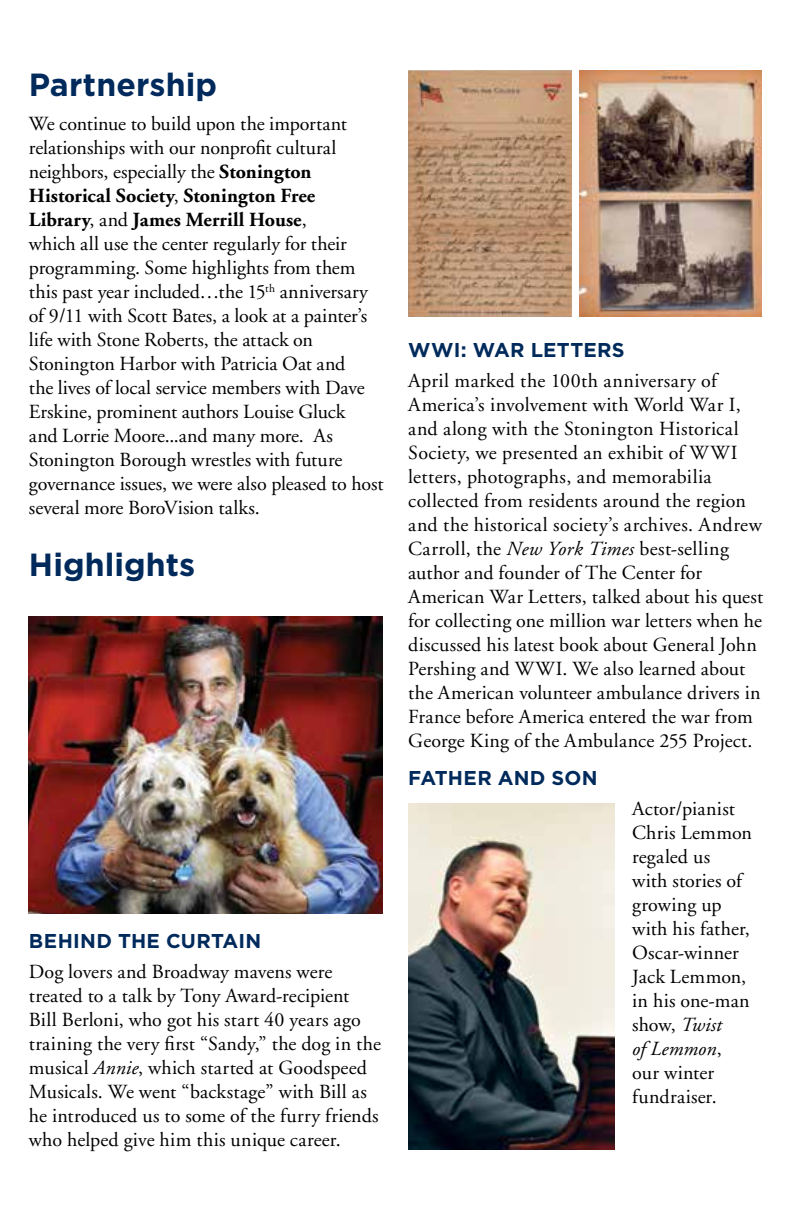
<style>
.page{position:relative;width:792px;height:1224px;background:#fff}
.page>*{position:absolute;margin:0;border:0;box-sizing:border-box;transform-origin:0 0}
.t1{font:700 32px "Gotham";letter-spacing:.005em;color:#002a5c}
.t2{font:20px/24px "Adobe Garamond";letter-spacing:.005em;color:#000}
.t3{font:700 20px "Gotham";letter-spacing:.01em;color:#002a5c}
.s1{font-weight:700}
.s2{font-style:italic}
</style>
<div class="page">
<img style="left:28px;top:616px;width:354px;height:298px">
<img style="left:408px;top:71px;width:163px;height:246px">
<img style="left:580px;top:71px;width:182px;height:246px">
<img style="left:408px;top:804px;width:206px;height:346px">
<h1 class="t1" style="left:29px;top:64px;width:190px">Partnership</h1>
<p class="t2" style="left:29px;top:112px;width:356px">We continue to build upon the important relationships with our nonprofit cultural neighbors, especially the <span class="s1">Stonington Historical Society</span>, <span class="s1">Stonington Free Library</span>, and <span class="s1">James Merrill House</span>,<br>which all use the center regularly for their programming. Some highlights from them this past year included…the 15<sup>th</sup> anniversary of 9/11 with Scott Bates, a look at a painter’s life with Stone Roberts, the attack on Stonington Harbor with Patricia Oat and<br>the lives of local service members with Dave Erskine, prominent authors Louise Gluck<br>and Lorrie Moore...and many more. As Stonington Borough wrestles with future governance issues, we were also pleased to host several more BoroVision talks.</p>
<h1 class="t1" style="left:29px;top:544px;width:168px">Highlights</h1>
<p class="t3" style="left:29px;top:927px;width:234px">BEHIND THE CURTAIN</p>
<p class="t2" style="left:29px;top:960px;width:353px">Dog lovers and Broadway mavens were treated to a talk by Tony Award-recipient Bill Berloni, who got his start 40 years ago training the very first “Sandy,” the dog in the musical <span class="s2">Annie</span>, which started at Goodspeed Musicals. We went “backstage” with Bill as he introduced us to some of the furry friends who helped give him this unique career.</p>
<p class="t3" style="left:408px;top:336px;width:218px">WWI: WAR LETTERS</p>
<p class="t2" style="left:408px;top:369px;width:357px">April marked the 100th anniversary of America’s involvement with World War I, and along with the Stonington Historical Society, we presented an exhibit of WWI letters, photographs, and memorabilia collected from residents around the region and the historical society’s archives. Andrew Carroll, the <span class="s2">New York Times</span> best-selling author and founder of The Center for American War Letters, talked about his quest for collecting one million war letters when he discussed his latest book about General John Pershing and WWI. We also learned about the American volunteer ambulance drivers in France before America entered the war from George King of the Ambulance 255 Project.</p>
<p class="t3" style="left:408px;top:764px;width:191px">FATHER AND SON</p>
<p class="t2" style="left:632px;top:797px;width:121px">Actor/pianist<br>Chris Lemmon regaled us<br>with stories of growing up with his father,<br>Oscar-winner<br>Jack Lemmon, in his one-man show, <span class="s2">Twist<br>of Lemmon</span>, our winter fundraiser.</p>
</div>
